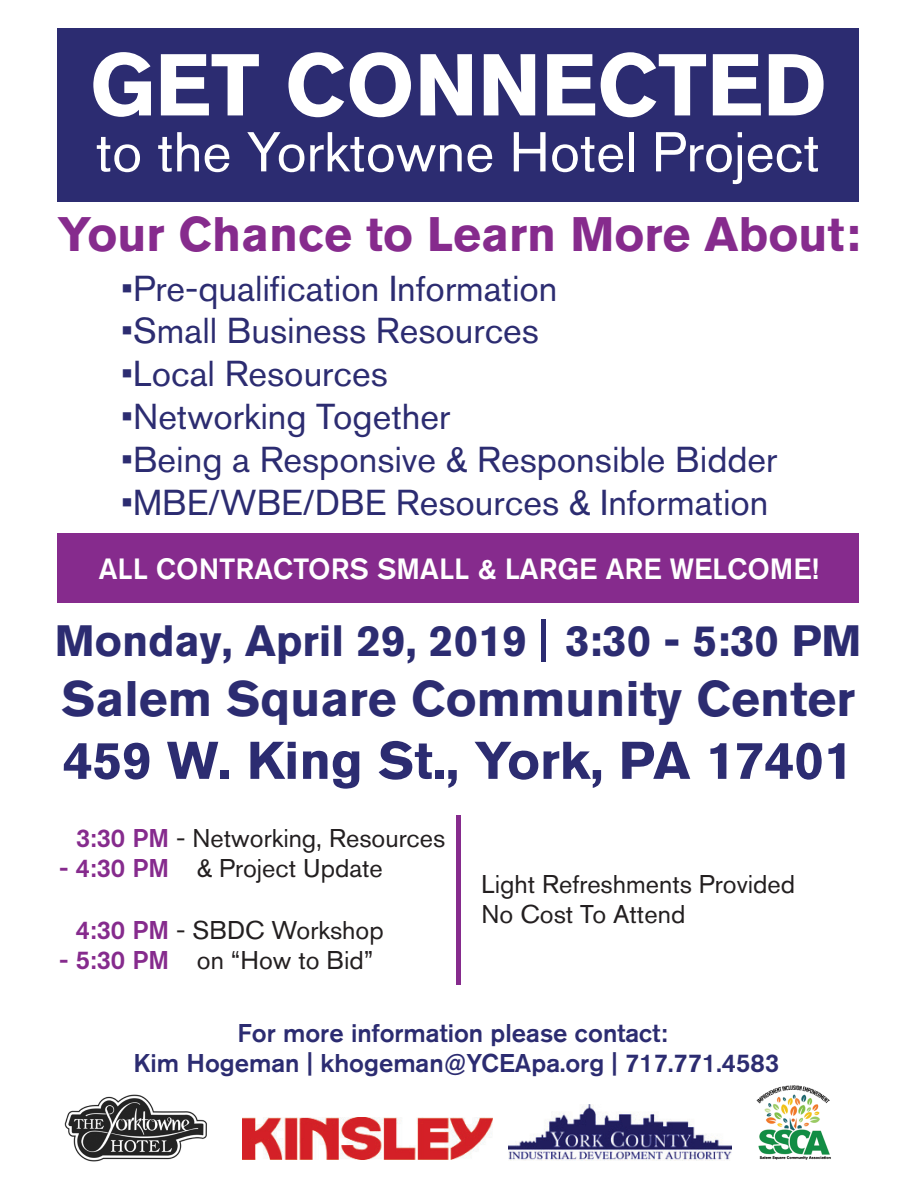
<style>
.page{position:relative;width:918px;height:1188px;background:#fff}
.page>*{position:absolute;margin:0;border:0;box-sizing:border-box;transform-origin:0 0}
.t1{font:700 86.7px "Akzidenz Grotesk BQ";color:#fff}
.t2{font:55.65px "Akzidenz Grotesk BQ";color:#fff}
.t3{font:700 52.5px "Akzidenz Grotesk BQ";color:#2c2c71}
.t4{font:700 49.5px "Akzidenz Grotesk BQ";color:#2c2c71}
.t5{font:700 48px "Akzidenz Grotesk BQ";color:#862b8d}
.t6{font:700 43.5px "Akzidenz Grotesk BQ";color:#2c2c71}
.t7{font:35.7px "Akzidenz Grotesk BQ";color:#2c2c71}
.t8{font:500 29.1px "Akzidenz Grotesk BQ";color:#fff}
.t9{font:25.5px/30.6px "Akzidenz Grotesk BQ";color:#231f20}
.t10{font:500 25.5px/30.6px "Akzidenz Grotesk BQ";color:#2c2c71;text-align:center}
.s1{font-weight:500;color:#862b8d}
</style>
<div class="page">
<div style="left:58px;top:534px;width:801px;height:69px;background:#862b8d"></div>
<div style="left:58px;top:28px;width:801px;height:174px;background:#2c2c71"></div>
<hr style="left:542px;top:619px;width:4px;height:42px;background:#2c2c71">
<div style="left:456px;top:815px;width:5px;height:170px;background:#862b8d"></div>
<img style="left:242px;top:1117px;width:251px;height:42px">
<img style="left:508px;top:1105px;width:223px;height:55px">
<img style="left:64px;top:1094px;width:143px;height:67px">
<img style="left:756px;top:1085px;width:75px;height:75px">
<h1 class="t1" style="left:90px;top:35px;width:738px">GET CONNECTED</h1>
<h2 class="t2" style="left:96px;top:119px;width:725px">to the Yorktowne Hotel Project</h2>
<h3 class="t5" style="left:58px;top:207px;width:804px">Your Chance to Learn More About:</h3>
<p class="t7" style="left:121px;top:267px;width:438px">•Pre-qualification Information</p>
<p class="t7" style="left:121px;top:310px;width:419px">•Small Business Resources</p>
<p class="t7" style="left:121px;top:353px;width:268px">•Local Resources</p>
<p class="t7" style="left:121px;top:396px;width:331px">•Networking Together</p>
<p class="t7" style="left:121px;top:439px;width:658px">•Being a Responsive &amp; Responsible Bidder</p>
<p class="t7" style="left:121px;top:481px;width:649px">•MBE/WBE/DBE Resources &amp; Information</p>
<p class="t8" style="left:99px;top:551px;width:722px">ALL CONTRACTORS SMALL &amp; LARGE ARE WELCOME!</p>
<p class="t6" style="left:55px;top:616px;width:808px">Monday, April 29, 2019 3:30 - 5:30 PM</p>
<h3 class="t4" style="left:62px;top:670px;width:795px">Salem Square Community Center</h3>
<h3 class="t3" style="left:63px;top:730px;width:792px">459 W. King St., York, PA 17401</h3>
<p class="t9" style="left:76px;top:822px;width:371px"><span class="s1">3:30 PM</span> - Networking, Resources</p>
<p class="t9" style="left:59px;top:853px;width:325px"><span class="s1">- 4:30 PM</span> &amp; Project Update</p>
<p class="t9" style="left:76px;top:914px;width:309px"><span class="s1">4:30 PM</span> - SBDC Workshop</p>
<p class="t9" style="left:59px;top:945px;width:316px"><span class="s1">- 5:30 PM</span> on “How to Bid”</p>
<p class="t9" style="left:482px;top:868px;width:315px">Light Refreshments Provided<br>No Cost To Attend</p>
<p class="t10" style="left:133px;top:1017px;width:647px">For more information please contact:<br>Kim Hogeman | khogeman@YCEApa.org | 717.771.4583</p>
</div>
